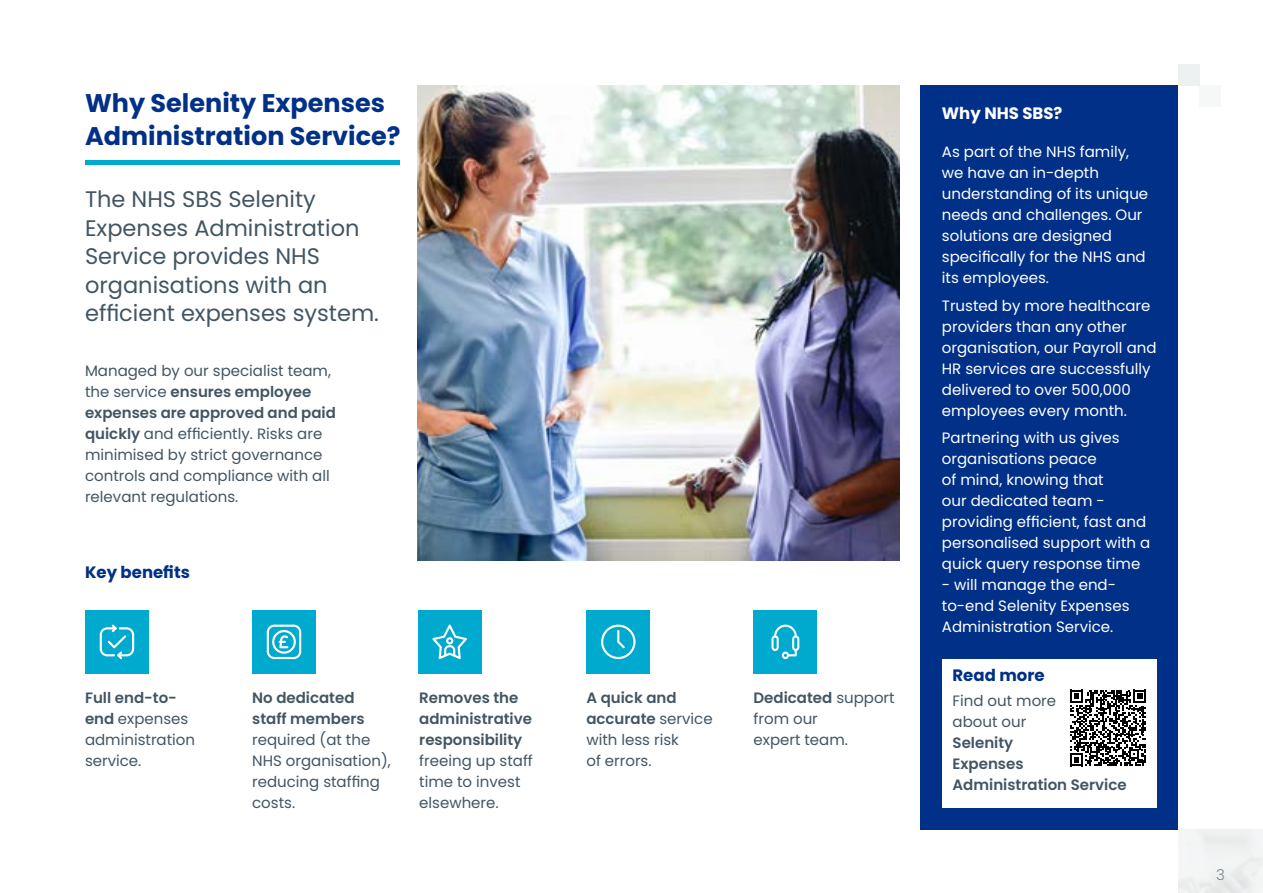
<style>
.page{position:relative;width:1263px;height:893px;background:#fff}
.page>*{position:absolute;margin:0;border:0;box-sizing:border-box;transform-origin:0 0}
.t1{font:700 25.5px/33px "Poppins";color:#003087}
.t2{font:22.5px/28.5px "Poppins";color:#425563}
.t3{font:700 16.5px "Poppins";color:#003087}
.t4{font:700 16.5px "Poppins";color:#fff}
.t5{font:15px/21px "Poppins";color:#fff}
.t6{font:15px/21px "Poppins";color:#425563}
.t7{font:600 15px/21px "Poppins";color:#425563}
.t8{font:300 15px "Poppins";color:#768692}
.s1{font-weight:600}
</style>
<div class="page">
<div style="left:921px;top:85px;width:257px;height:744px;background:#003087"></div>
<div style="left:1178px;top:64px;width:21px;height:21px;background:#eef1f2"></div>
<div style="left:1199px;top:85px;width:21px;height:21px;background:#f6f8f8"></div>
<div style="left:942px;top:659px;width:215px;height:149px;background:#fff"></div>
<svg style="left:1070px;top:690px;width:76px;height:76px"></svg>
<img style="left:418px;top:85px;width:481px;height:475px">
<hr style="left:85px;top:160px;width:315px;height:4px;background:#00a9ce">
<div style="left:586px;top:610px;width:64px;height:64px;background:#00a9ce"></div>
<svg style="left:601px;top:625px;width:34px;height:34px"></svg>
<div style="left:85px;top:610px;width:64px;height:64px;background:#00a9ce"></div>
<svg style="left:100px;top:624px;width:34px;height:35px"></svg>
<div style="left:753px;top:610px;width:64px;height:64px;background:#00a9ce"></div>
<svg style="left:771px;top:625px;width:28px;height:34px"></svg>
<div style="left:418px;top:610px;width:64px;height:64px;background:#00a9ce"></div>
<svg style="left:432px;top:625px;width:35px;height:34px"></svg>
<div style="left:252px;top:610px;width:64px;height:64px;background:#00a9ce"></div>
<svg style="left:267px;top:625px;width:34px;height:34px"></svg>
<h1 class="t1" style="left:85px;top:86px;width:317px">Why Selenity Expenses<br>Administration Service?</h1>
<h2 class="t2" style="left:85px;top:185px;width:295px">The NHS SBS Selenity<br>Expenses Administration<br>Service provides NHS organisations with an efficient expenses system.</h2>
<p class="t6" style="left:85px;top:360px;width:252px">Managed by our specialist team, the service <span class="s1">ensures employee expenses are approved and paid quickly</span> and efficiently. Risks are minimised by strict governance controls and compliance with all relevant regulations.</p>
<p class="t3" style="left:85px;top:562px;width:106px">Key benefits</p>
<p class="t6" style="left:85px;top:687px;width:112px"><span class="s1">Full end-to&shy;end</span> expenses administration service.</p>
<p class="t7" style="left:252px;top:687px;width:114px">No dedicated staff members</p>
<p class="t6" style="left:252px;top:729px;width:140px">required (at the<br>NHS organisation), reducing staffing costs.</p>
<p class="t7" style="left:419px;top:687px;width:114px">Removes the administrative responsibility</p>
<p class="t6" style="left:419px;top:750px;width:115px">freeing up staff time to invest elsewhere.</p>
<p class="t6" style="left:586px;top:687px;width:128px"><span class="s1">A quick and accurate</span> service with less risk<br>of errors.</p>
<p class="t6" style="left:753px;top:687px;width:143px"><span class="s1">Dedicated</span> support from our<br>expert team.</p>
<p class="t4" style="left:942px;top:104px;width:122px">Why NHS SBS?</p>
<p class="t5" style="left:942px;top:142px;width:208px">As part of the NHS family, we have an in-depth understanding of its unique needs and challenges. Our solutions are designed specifically for the NHS and its employees.</p>
<p class="t5" style="left:942px;top:295px;width:216px">Trusted by more healthcare providers than any other organisation, our Payroll and<br>HR services are successfully delivered to over 500,000 employees every month.</p>
<p class="t5" style="left:942px;top:427px;width:210px">Partnering with us gives organisations peace<br>of mind, knowing that<br>our dedicated team - providing efficient, fast and personalised support with a quick query response time</p>
<p class="t5" style="left:942px;top:574px;width:189px">- will manage the end&shy;to-end Selenity Expenses<br>Administration Service.</p>
<p class="t3" style="left:952px;top:665px;width:94px">Read more</p>
<p class="t6" style="left:952px;top:690px;width:105px">Find out more about our</p>
<p class="t7" style="left:952px;top:732px;width:176px">Selenity<br>Expenses<br>Administration Service</p>
<p class="t8" style="left:1216px;top:866px;width:10px">3</p>
</div>
